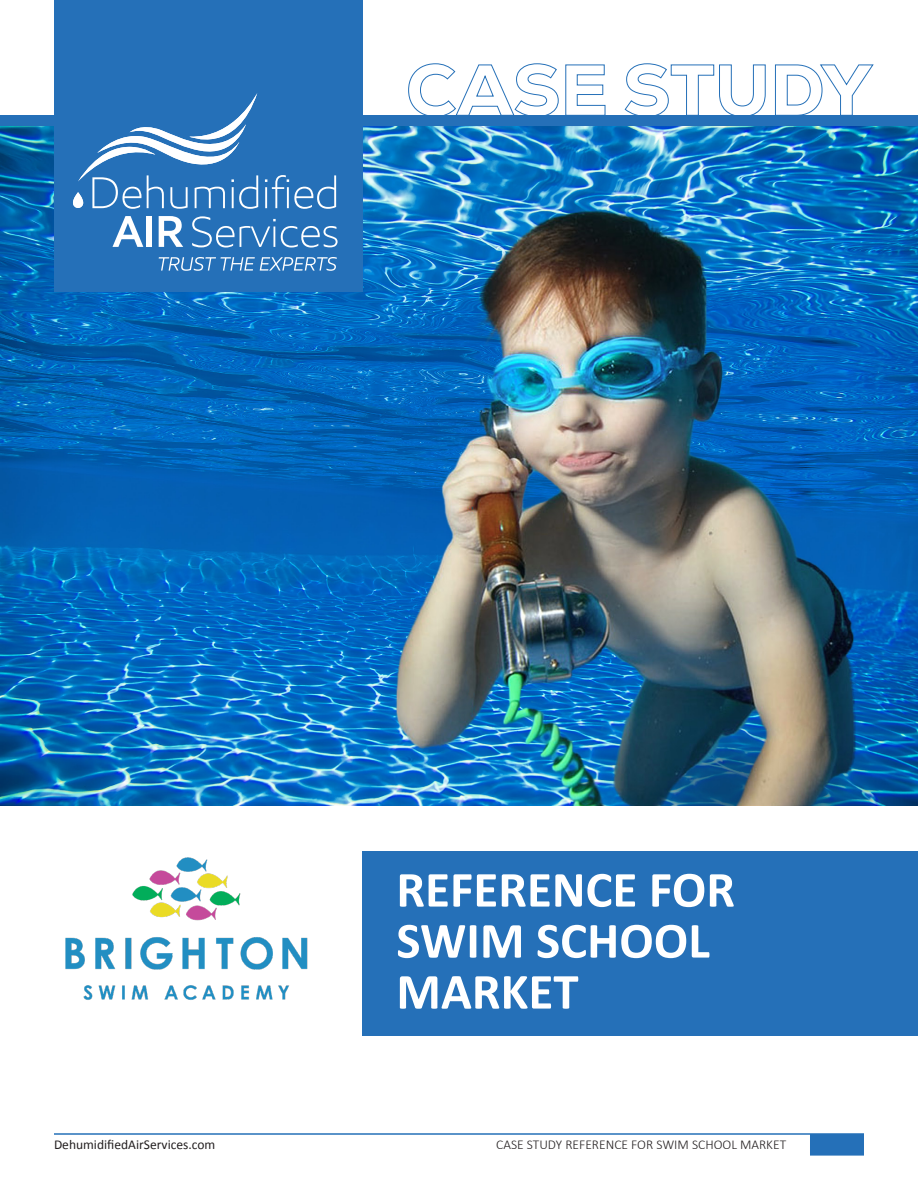
<style>
.page{position:relative;width:918px;height:1188px;background:#fff}
.page>*{position:absolute;margin:0;border:0;box-sizing:border-box;transform-origin:0 0}
.t1{font:700 51px/51px "Calibri";color:#fff}
.t2{font:300 13.5px "Calibri";color:#231f20}
.t3{font:13.5px "Calibri";color:#231f20}
</style>
<div class="page">
<img style="left:0;top:126px;width:918px;height:680px">
<svg style="left:408px;top:63px;width:466px;height:52px"></svg>
<div style="left:0;top:115px;width:918px;height:11px;background:#2570b8"></div>
<div style="left:54px;top:0;width:309px;height:291px;background:#2570b8"></div>
<div style="left:363px;top:851px;width:555px;height:184px;background:#2570b8"></div>
<img style="left:65px;top:857px;width:243px;height:143px">
<svg style="left:73px;top:93px;width:185px;height:116px"></svg>
<svg style="left:265px;top:175px;width:71px;height:34px"></svg>
<svg style="left:113px;top:216px;width:30px;height:31px"></svg>
<div style="left:147px;top:216px;width:5px;height:31px;background:#fff"></div>
<svg style="left:159px;top:216px;width:24px;height:31px"></svg>
<svg style="left:192px;top:216px;width:146px;height:32px"></svg>
<svg style="left:159px;top:257px;width:178px;height:14px"></svg>
<svg style="left:54px;top:1133px;width:810px;height:23px"></svg>
<p class="t1" style="left:396px;top:862px;width:340px">REFERENCE FOR<br>SWIM SCHOOL<br>MARKET</p>
<p class="t3" style="left:54px;top:1135px;width:163px">DehumidifiedAirServices.com</p>
<p class="t2" style="left:496px;top:1136px;width:291px">CASE STUDY REFERENCE FOR SWIM SCHOOL MARKET</p>
</div>
